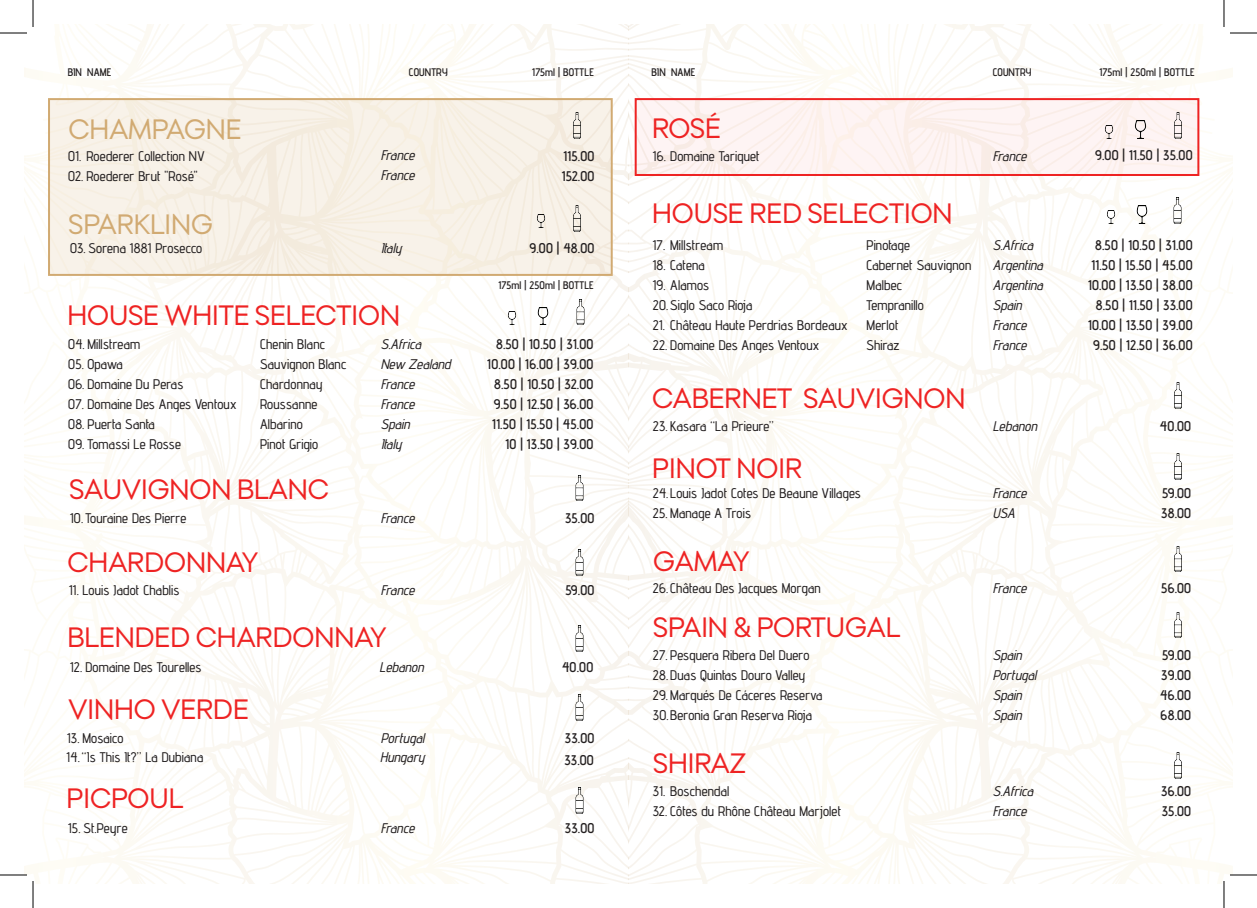
<style>
.page{position:relative;width:1257px;height:908px;background:#fff}
.page>*{position:absolute;margin:0;border:0;box-sizing:border-box;transform-origin:0 0}
.t1{font:28px "Soin Sans Pro";letter-spacing:-.025em;color:#ee2323}
.t2{font:28px "Soin Sans Pro";letter-spacing:-.025em;color:#d1aa72}
.t3{font:14px/20px "Advent Pro";letter-spacing:.01em;color:#231f20}
.t4{font:italic 500 14px/20px "Advent Pro";letter-spacing:.01em;color:#231f20}
.t5{font:11px "Advent Pro";letter-spacing:.01em;color:#231f20}
</style>
<div class="page">
<div style="left:635px;top:100px;width:563px;height:75px;background:linear-gradient(to right,#fdf2f1,#fcf1f0)"></div>
<div style="left:49px;top:99px;width:562px;height:176px;background:#f8f2e9"></div>
<div style="left:48px;top:98px;width:565px;height:178px;border:2px solid #d1aa72"></div>
<div style="left:634px;top:98px;width:565px;height:78px;border:2px solid #ee2323"></div>
<img style="left:1165px;top:112px;width:26px;height:26px">
<svg style="left:1102px;top:125px;width:13px;height:13px"></svg>
<img style="left:1131px;top:121px;width:18px;height:17px">
<img style="left:1164px;top:197px;width:22px;height:26px">
<svg style="left:1107px;top:210px;width:10px;height:13px"></svg>
<img style="left:1133px;top:206px;width:17px;height:17px">
<img style="left:1165px;top:383px;width:20px;height:26px">
<img style="left:1165px;top:454px;width:20px;height:25px">
<img style="left:1165px;top:546px;width:21px;height:26px">
<img style="left:1165px;top:612px;width:21px;height:26px">
<img style="left:1165px;top:752px;width:21px;height:26px">
<img style="left:568px;top:299px;width:25px;height:26px">
<svg style="left:505px;top:312px;width:13px;height:13px"></svg>
<img style="left:537px;top:307px;width:15px;height:18px">
<img style="left:567px;top:475px;width:25px;height:26px">
<img style="left:567px;top:549px;width:25px;height:26px">
<img style="left:567px;top:626px;width:25px;height:25px">
<img style="left:567px;top:694px;width:25px;height:26px">
<img style="left:567px;top:788px;width:25px;height:25px">
<img style="left:564px;top:113px;width:26px;height:25px">
<img style="left:564px;top:205px;width:26px;height:26px">
<svg style="left:537px;top:215px;width:9px;height:13px"></svg>
<svg style="left:0;top:33px;width:27px;height:1px"></svg>
<svg style="left:1230px;top:33px;width:27px;height:1px"></svg>
<svg style="left:0;top:875px;width:27px;height:1px"></svg>
<svg style="left:1230px;top:875px;width:27px;height:1px"></svg>
<svg style="left:33px;top:0;width:1px;height:27px"></svg>
<svg style="left:33px;top:881px;width:1px;height:27px"></svg>
<svg style="left:1223px;top:0;width:1px;height:27px"></svg>
<svg style="left:1223px;top:881px;width:1px;height:27px"></svg>
<p class="t5" style="left:68px;top:65px;width:45px">BIN NAME</p>
<p class="t5" style="left:409px;top:65px;width:40px">COUNTRY</p>
<p class="t5" style="left:532px;top:65px;width:63px">175ml | BOTTLE</p>
<p class="t5" style="left:1099px;top:65px;width:97px">175ml | 250ml | BOTTLE</p>
<p class="t5" style="left:651px;top:65px;width:45px">BIN NAME</p>
<p class="t5" style="left:992px;top:65px;width:40px">COUNTRY</p>
<h1 class="t1" style="left:652px;top:112px;width:71px">ROSÉ</h1>
<h1 class="t2" style="left:68px;top:113px;width:175px">CHAMPAGNE</h1>
<p class="t3" style="left:68px;top:146px;width:138px">01. Roederer Collection NV</p>
<p class="t3" style="left:68px;top:166px;width:131px">02. Roederer Brut "Rosé"</p>
<p class="t4" style="left:381px;top:145px;width:35px">France<br>France</p>
<p class="t3" style="left:562px;top:146px;width:34px">115.00<br>152.00</p>
<h1 class="t2" style="left:68px;top:208px;width:147px">SPARKLING</h1>
<p class="t3" style="left:70px;top:238px;width:134px">03. Sorena 1881 Prosecco</p>
<p class="t4" style="left:381px;top:238px;width:22px">Italy</p>
<p class="t3" style="left:529px;top:238px;width:66px">9.00 | 48.00</p>
<p class="t5" style="left:498px;top:278px;width:97px">175ml | 250ml | BOTTLE</p>
<h1 class="t1" style="left:67px;top:299px;width:335px">HOUSE WHITE SELECTION</h1>
<p class="t3" style="left:68px;top:334px;width:74px">04. Millstream</p>
<p class="t3" style="left:68px;top:354px;width:56px">05. Opawa</p>
<p class="t3" style="left:68px;top:374px;width:117px">06. Domaine Du Peras</p>
<p class="t3" style="left:68px;top:394px;width:170px">07. Domaine Des Anges Ventoux</p>
<p class="t3" style="left:68px;top:414px;width:88px">08. Puerta Santa</p>
<p class="t3" style="left:68px;top:434px;width:114px">09. Tomassi Le Rosse</p>
<p class="t3" style="left:260px;top:334px;width:88px">Chenin Blanc<br>Sauvignon Blanc<br>Chardonnay<br>Roussanne<br>Albarino<br>Pinot Grigio</p>
<p class="t4" style="left:381px;top:334px;width:72px">S.Africa<br>New Zealand<br>France<br>France<br>Spain<br>Italy</p>
<p class="t3" style="left:487px;top:334px;width:108px;text-align:right">8.50 | 10.50 | 31.00<br>10.00 | 16.00 | 39.00<br>8.50 | 10.50 | 32.00<br>9.50 | 12.50 | 36.00<br>11.50 | 15.50 | 45.00<br>10 | 13.50 | 39.00</p>
<h1 class="t1" style="left:69px;top:473px;width:261px">SAUVIGNON BLANC</h1>
<p class="t3" style="left:70px;top:508px;width:118px">10. Touraine Des Pierre</p>
<p class="t4" style="left:381px;top:508px;width:35px">France</p>
<p class="t3" style="left:565px;top:508px;width:31px">35.00</p>
<h1 class="t1" style="left:67px;top:546px;width:193px">CHARDONNAY</h1>
<p class="t3" style="left:69px;top:580px;width:112px">11. Louis Jadot Chablis</p>
<p class="t4" style="left:381px;top:580px;width:35px">France</p>
<p class="t3" style="left:565px;top:580px;width:30px">59.00</p>
<h1 class="t1" style="left:67px;top:621px;width:321px">BLENDED CHARDONNAY</h1>
<p class="t3" style="left:70px;top:657px;width:133px">12. Domaine Des Tourelles</p>
<p class="t4" style="left:379px;top:657px;width:46px">Lebanon</p>
<p class="t3" style="left:562px;top:657px;width:33px">40.00</p>
<h1 class="t1" style="left:68px;top:693px;width:182px">VINHO VERDE</h1>
<p class="t3" style="left:67px;top:727px;width:58px">13. Mosaico</p>
<p class="t4" style="left:381px;top:727px;width:45px">Portugal</p>
<p class="t3" style="left:565px;top:727px;width:31px">33.00</p>
<p class="t3" style="left:67px;top:747px;width:138px">14.“Is This It?” La Dubiana</p>
<p class="t4" style="left:380px;top:747px;width:46px">Hungary</p>
<p class="t3" style="left:564px;top:750px;width:31px">33.00</p>
<h1 class="t1" style="left:66px;top:781px;width:119px">PICPOUL</h1>
<p class="t3" style="left:68px;top:818px;width:61px">15. St.Peyre</p>
<p class="t4" style="left:381px;top:818px;width:35px">France</p>
<p class="t3" style="left:565px;top:818px;width:31px">33.00</p>
<p class="t3" style="left:653px;top:145px;width:108px">16. Domaine Tariquet</p>
<p class="t4" style="left:992px;top:145px;width:35px">France</p>
<p class="t3" style="left:1095px;top:144px;width:99px">9.00 | 11.50 | 35.00</p>
<h1 class="t1" style="left:652px;top:196px;width:303px">HOUSE RED SELECTION</h1>
<p class="t3" style="left:653px;top:235px;width:72px">17. Millstream</p>
<p class="t3" style="left:653px;top:255px;width:53px">18. Catena</p>
<p class="t3" style="left:653px;top:275px;width:101px">19. Alamos<br>20.Siglo Saco Rioja</p>
<p class="t3" style="left:653px;top:315px;width:196px">21. Château Haute Perdrias Bordeaux</p>
<p class="t3" style="left:653px;top:335px;width:168px">22. Domaine Des Anges Ventoux</p>
<p class="t3" style="left:866px;top:235px;width:106px">Pinotage<br>Cabernet Sauvignon<br>Malbec<br>Tempranillo<br>Merlot<br>Shiraz</p>
<p class="t3" style="left:1088px;top:235px;width:106px;text-align:center">8.50 | 10.50 | 31.00<br>11.50 | 15.50 | 45.00<br>10.00 | 13.50 | 38.00<br>8.50 | 11.50 | 33.00<br>10.00 | 13.50 | 39.00<br>9.50 | 12.50 | 36.00</p>
<h1 class="t1" style="left:652px;top:382px;width:315px">CABERNET SAUVIGNON</h1>
<p class="t3" style="left:653px;top:415px;width:122px">23. Kasara “La Prieure”</p>
<p class="t4" style="left:992px;top:415px;width:46px">Lebanon</p>
<p class="t3" style="left:1160px;top:415px;width:33px">40.00</p>
<p class="t4" style="left:992px;top:235px;width:52px">S.Africa<br>Argentina<br>Argentina<br>Spain<br>France<br>France</p>
<h1 class="t1" style="left:652px;top:452px;width:152px">PINOT NOIR</h1>
<p class="t3" style="left:653px;top:483px;width:209px">24.Louis Jadot Cotes De Beaune Villages</p>
<p class="t3" style="left:653px;top:503px;width:100px">25. Manage A Trois</p>
<h1 class="t1" style="left:653px;top:545px;width:98px">GAMAY</h1>
<p class="t3" style="left:653px;top:577px;width:169px">26.Château Des Jacques Morgan</p>
<h1 class="t1" style="left:653px;top:611px;width:249px">SPAIN &amp; PORTUGAL</h1>
<p class="t3" style="left:653px;top:645px;width:171px">27. Pesquera Ribera Del Duero<br>28.Duas Quintas Douro Valley<br>29.Marqués De Cáceres Reserva<br>30.Beronia Gran Reserva Rioja</p>
<h1 class="t1" style="left:653px;top:747px;width:95px">SHIRAZ</h1>
<p class="t3" style="left:653px;top:781px;width:78px">31. Boschendal</p>
<p class="t3" style="left:653px;top:801px;width:190px">32. Côtes du Rhône Château Marjolet</p>
<p class="t4" style="left:992px;top:483px;width:35px">France<br>USA</p>
<p class="t4" style="left:992px;top:578px;width:35px">France</p>
<p class="t4" style="left:992px;top:645px;width:45px">Spain<br>Portugal<br>Spain<br>Spain</p>
<p class="t4" style="left:992px;top:781px;width:42px">S.Africa<br>France</p>
<p class="t3" style="left:1161px;top:483px;width:32px">59.00<br>38.00</p>
<p class="t3" style="left:1161px;top:577px;width:31px">56.00</p>
<p class="t3" style="left:1160px;top:645px;width:33px;text-align:justify">59.00<br>39.00<br>46.00<br>68.00</p>
<p class="t3" style="left:1161px;top:781px;width:32px">36.00<br>35.00</p>
</div>
